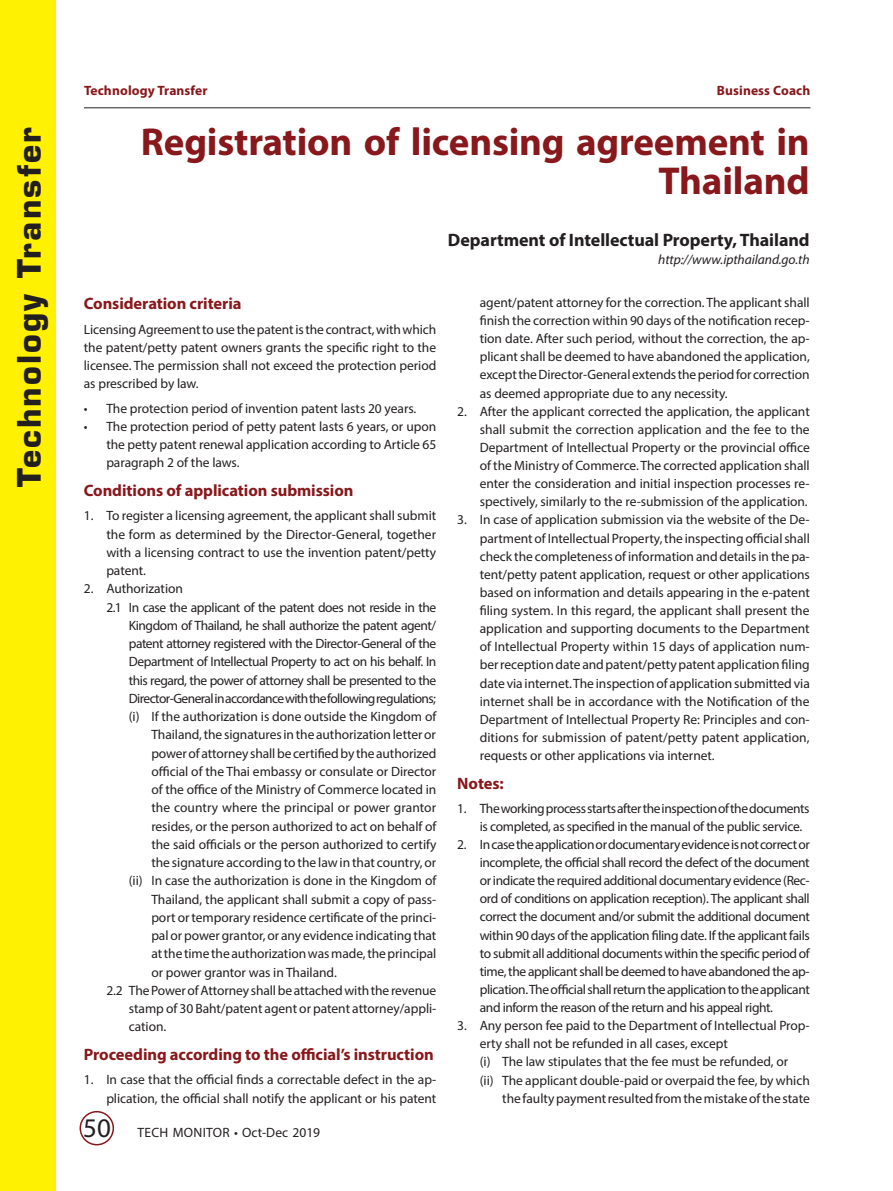
<style>
.page{position:relative;width:893px;height:1191px;background:#fff}
.page>*{position:absolute;margin:0;border:0;box-sizing:border-box;transform-origin:0 0}
.BC_HD{font:700 39px/39px "Myriad Pro";letter-spacing:-.005em;color:#88181b;text-align:right}
.t1{font:700 31.5px "Eurostile";letter-spacing:.07em;color:#231f20}
.VFH{font:27px "Myriad Pro";color:#231f20}
.BC_HD1{font:700 18px "Myriad Pro";letter-spacing:-.005em;color:#231f20}
.t2{font:700 16.5px "Myriad Pro";letter-spacing:-.005em;color:#88181b}
.TS_BT_p4{font:13.5px/18.1px "Myriad Pro";letter-spacing:-.005em;color:#231f20;text-align:justify}
.TS_BT_p4-2{font:13.5px/18.1px "Myriad Pro";letter-spacing:-.03em;color:#231f20}
.t3{font:700 13.5px "Myriad Pro";letter-spacing:.01em;color:#88181b}
.Webadd{font:italic 13.5px "Myriad Pro";letter-spacing:-.005em;color:#231f20}
.VFH-2{font:13.5px "Myriad Pro";letter-spacing:.015em;color:#231f20}
</style>
<div class="page">
<div style="left:80px;top:1111px;width:34px;height:34px;border:2px solid #88181b;border-radius:50%"></div>
<hr style="left:84px;top:107px;width:726px;height:1px;background:#231f20">
<div style="left:0;top:0;width:56px;height:1191px;background:#fff101"></div>
<p class="t3" style="left:84px;top:81px;width:125px">Technology Transfer</p>
<p class="t3" style="left:716px;top:81px;width:95px">Business Coach</p>
<h2 class="t1" style="left:10px;top:487px;width:362px;rotate:-90deg">Technology Transfer</h2>
<p class="BC_HD" style="left:141px;top:121px;width:670px">Registration of licensing agreement in<br>Thailand</p>
<p class="BC_HD1" style="left:448px;top:228px;width:363px">Department of Intellectual Property, Thailand</p>
<p class="Webadd" style="left:658px;top:251px;width:153px">http://www.ipthailand.go.th</p>
<p class="TS_BT_p4" style="left:480px;top:293px;width:331px">agent/patent attorney for the correction. The applicant shall finish the correction within 90 days of the notification recep&shy;tion date. After such period, without the correction, the ap&shy;plicant shall be deemed to have abandoned the application, except the Director-General extends the period for correction as deemed appropriate due to any necessity.</p>
<p class="TS_BT_p4" style="left:480px;top:402px;width:331px;text-indent:-22px">2. After the applicant corrected the application, the applicant shall submit the correction application and the fee to the Department of Intellectual Property or the provincial office of the Ministry of Commerce. The corrected application shall enter the consideration and initial inspection processes re&shy;spectively, similarly to the re-submission of the application.</p>
<p class="TS_BT_p4" style="left:480px;top:510px;width:331px;text-indent:-22px">3. In case of application submission via the website of the De&shy;partment of Intellectual Property, the inspecting official shall check the completeness of information and details in the pa&shy;tent/petty patent application, request or other applications based on information and details appearing in the e-patent filing system. In this regard, the applicant shall present the application and supporting documents to the Department of Intellectual Property within 15 days of application num&shy;ber reception date and patent/petty patent application filing date via internet. The inspection of application submitted via internet shall be in accordance with the Notification of the Department of Intellectual Property Re: Principles and con&shy;ditions for submission of patent/petty patent application, requests or other applications via internet.</p>
<h1 class="t2" style="left:457px;top:772px;width:48px">Notes:</h1>
<p class="TS_BT_p4-2" style="left:480px;top:799px;width:331px;text-indent:-22px">1. The working process starts after the inspection of the documents is completed, as specified in the manual of the public service.</p>
<p class="TS_BT_p4" style="left:480px;top:835px;width:331px;text-indent:-22px">2. In case the application or documentary evidence is not correct or incomplete, the official shall record the defect of the document or indicate the required additional documentary evidence (Rec&shy;ord of conditions on application reception). The applicant shall correct the document and/or submit the additional document within 90 days of the application filing date. If the applicant fails to submit all additional documents within the specific period of time, the applicant shall be deemed to have abandoned the ap&shy;plication. The official shall return the application to the applicant and inform the reason of the return and his appeal right.</p>
<p class="TS_BT_p4" style="left:480px;top:1016px;width:331px;text-indent:-22px">3. Any person fee paid to the Department of Intellectual Prop&shy;erty shall not be refunded in all cases, except</p>
<p class="TS_BT_p4" style="left:480px;top:1052px;width:310px">(i) The law stipulates that the fee must be refunded, or</p>
<p class="TS_BT_p4" style="left:480px;top:1070px;width:331px;text-align:right">(ii) The applicant double-paid or overpaid the fee, by which the faulty payment resulted from the mistake of the state</p>
<h1 class="t2" style="left:84px;top:293px;width:159px">Consideration criteria</h1>
<p class="TS_BT_p4" style="left:84px;top:320px;width:354px">Licensing Agreement to use the patent is the contract, with which the patent/petty patent owners grants the specific right to the licensee. The permission shall not exceed the protection period as prescribed by law.</p>
<p class="TS_BT_p4" style="left:84px;top:399px;width:334px">• The protection period of invention patent lasts 20 years.</p>
<p class="TS_BT_p4" style="left:106px;top:417px;width:331px;text-indent:-22px">• The protection period of petty patent lasts 6 years, or upon the petty patent renewal application according to Article 65 paragraph 2 of the laws.</p>
<h1 class="t2" style="left:84px;top:480px;width:271px">Conditions of application submission</h1>
<p class="TS_BT_p4" style="left:106px;top:506px;width:331px;text-indent:-22px">1. To register a licensing agreement, the applicant shall submit the form as determined by the Director-General, together with a licensing contract to use the invention patent/petty patent.</p>
<p class="TS_BT_p4" style="left:84px;top:579px;width:101px">2. Authorization</p>
<p class="TS_BT_p4" style="left:129px;top:597px;width:309px;text-indent:-22px">2.1 In case the applicant of the patent does not reside in the Kingdom of Thailand, he shall authorize the patent agent/ patent attorney registered with the Director-General of the Department of Intellectual Property to act on his behalf. In this regard, the power of attorney shall be presented to the Director-General in accordance with the following regulations;</p>
<p class="TS_BT_p4" style="left:151px;top:707px;width:286px;text-indent:-22px">(i) If the authorization is done outside the Kingdom of Thailand, the signatures in the authorization letter or power of attorney shall be certified by the authorized official of the Thai embassy or consulate or Director of the office of the Ministry of Commerce located in the country where the principal or power grantor resides, or the person authorized to act on behalf of the said officials or the person authorized to certify the signature according to the law in that country, or</p>
<p class="TS_BT_p4" style="left:151px;top:871px;width:286px;text-indent:-22px">(ii) In case the authorization is done in the Kingdom of Thailand, the applicant shall submit a copy of pass&shy;port or temporary residence certificate of the princi&shy;pal or power grantor, or any evidence indicating that at the time the authorization was made, the principal or power grantor was in Thailand.</p>
<p class="TS_BT_p4" style="left:129px;top:981px;width:309px;text-indent:-22px">2.2 The Power of Attorney shall be attached with the revenue stamp of 30 Baht/patent agent or patent attorney/appli&shy;cation.</p>
<h1 class="t2" style="left:84px;top:1043px;width:351px">Proceeding according to the official’s instruction</h1>
<p class="TS_BT_p4" style="left:84px;top:1070px;width:354px;text-align:right">1. In case that the official finds a correctable defect in the ap&shy;plication, the official shall notify the applicant or his patent</p>
<p class="VFH" style="left:83px;top:1111px;width:29px">50</p>
<p class="VFH-2" style="left:137px;top:1124px;width:184px">TECH MONITOR • Oct-Dec 2019</p>
</div>
